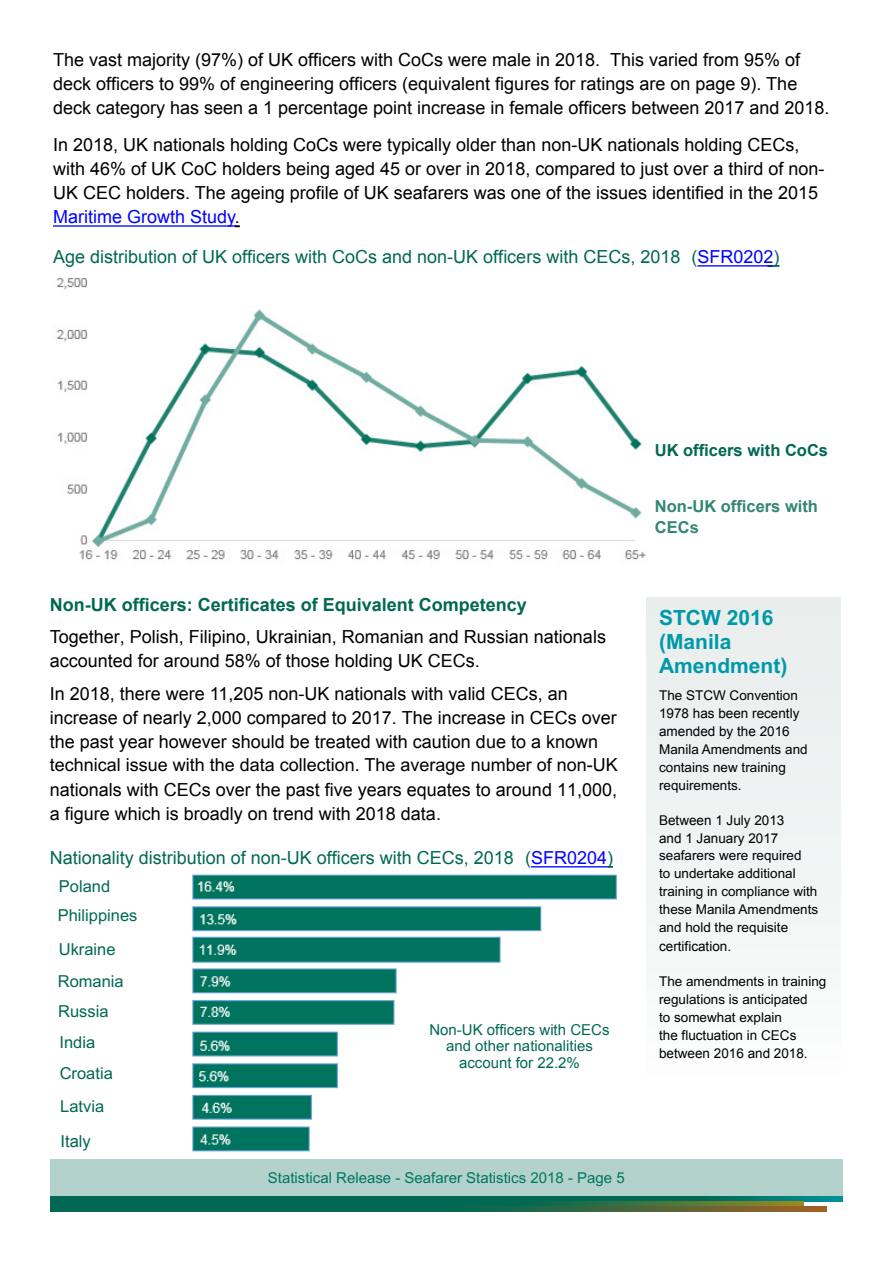
<style>
.page{position:relative;width:893px;height:1263px;background:#fff}
.page>*{position:absolute;margin:0;border:0;box-sizing:border-box;transform-origin:0 0}
.t1{font:21px/24px "Arial Bold MT23";color:#0099a9}
.t2{font:18px/24px "Arial 211";color:#000}
.t3{font:18px/24px "Arial 210";color:#000}
.t4{font:18px "Arial 211";color:#006853}
.t5{font:18px "Arial 210";color:#006853}
.t6{font:16.5px/29.5px "Arial MT28";color:#006853}
.t7{font:16.5px/21px "Arial Bold MT4";color:#338675}
.t8{font:16.5px "Arial Bold MT4";color:#006853}
.t9{font:15px/16.5px "Arial 28";color:#006853;text-align:center}
.t10{font:15px "Arial MT28";color:#007662}
.t11{font:13.5px/18px "Arial MT28";color:#000}
.s1{font-family:"Arial"}
.s2{color:#00f}
.s3{font-family:"Arial MT210";color:#00f}
.s4{font-family:"Arial Bold MT7";color:#006853}
.s5{font-family:"Arial MT213"}
.s6{font-family:"Arial MT213";color:#00f}
.s7{font-family:"Arial 28"}
.s8{font-family:"Arial MT28"}
.s9{font-family:"Arial Bold MT23"}
</style>
<div class="page">
<div style="left:50px;top:1160px;width:792px;height:36px;background:#b3d2cb"></div>
<svg style="left:50px;top:1196px;width:792px;height:5px;background:#006b59"></svg>
<svg style="left:50px;top:1201px;width:753px;height:5px;background:#1b6d4a"></svg>
<svg style="left:50px;top:1206px;width:777px;height:6px;background:#256647"></svg>
<div style="left:646px;top:597px;width:194px;height:483px;background:#f1f4f3"></div>
<img style="left:56px;top:278px;width:590px;height:282px">
<img style="left:192px;top:874px;width:425px;height:278px">
<hr style="left:531px;top:866px;width:76px;height:1px;background:#00f">
<hr style="left:53px;top:225px;width:183px;height:2px;background:#00f">
<hr style="left:697px;top:265px;width:76px;height:2px;background:#00f">
<svg style="left:767px;top:266px;width:12px;height:1px"></svg>
<p class="t2" style="left:53px;top:48px;width:778px">The vast majority (97%) of UK officers with CoCs w<span class="s1">e</span>re male in 2018. This varied from 95% of deck officers to 99% of engineering officers (equivalent figures for ratings are on page 9). The deck category has seen a 1 percentage point increase in female officers between 2017 and 2018.</p>
<p class="t2" style="left:53px;top:133px;width:773px">In 2018, UK nationals holding CoCs were typically older than non-UK nationals holding CECs, with 46% of UK CoC holders being aged 45 or over in 2018, compared to just over a third of non-UK CEC holders. The ageing profile of UK seafarers was one of the issues ident<span class="s1">i</span>fied in the 2015<br><span class="s2">Maritime Growth Study</span><span class="s1">.</span></p>
<p class="t4" style="left:53px;top:244px;width:728px">Age distribution of UK officers with CoCs and non-UK o<span class="s1">f</span>ficers with CECs, 2018 <span class="s1">(</span><span class="s3">SFR0202</span>)</p>
<p class="t8" style="left:655px;top:439px;width:175px">UK officers with CoCs</p>
<p class="t3" style="left:50px;top:588px;width:558px;line-height:32.5px"><span class="s4">Non-UK officers: Certificates of Equivalent Competency<br></span>Together, Polish, Filipino, Ukrainian, Romanian and Russian nationals</p>
<p class="t3" style="left:50px;top:644px;width:519px;line-height:32.5px">accounted for around 58% of those holding UK CECs.<br>In 2018, there were 11,205 non-UK nationals with valid CECs, an</p>
<p class="t3" style="left:50px;top:705px;width:569px">increase of nearly 2,000 compared to 2017. The increase in CECs over the past year however should be treated with caution due to a known <span class="s5">technical issue with the data collection. The average number of non-UK </span>nationals with CECs over the past five years equates to around <span class="s1">1</span>1,000, a figure which is broadly on trend with 2018 data<span class="s1">.</span></p>
<p class="t5" style="left:50px;top:845px;width:565px">Nationality distribution of non-UK officers with CECs, 201<span class="s1">8 (</span><span class="s6">SFR0204</span>)</p>
<p class="t6" style="left:58px;top:871px;width:81px">Poland<br>Philippines</p>
<p class="t6" style="left:59px;top:934px;width:58px">Ukraine</p>
<p class="t6" style="left:58px;top:966px;width:68px;line-height:30.3px">Romania<br>Russia</p>
<p class="t6" style="left:60px;top:1028px;width:37px">India</p>
<p class="t6" style="left:60px;top:1058px;width:55px">Croatia</p>
<p class="t6" style="left:60px;top:1088px;width:46px;line-height:35px">Latvia<br><span class="s7">Italy</span></p>
<p class="t9" style="left:429px;top:1021px;width:182px">Non-UK officers with CECs <span class="s8">and other nationalities </span>account for 22.2%</p>
<p class="t10" style="left:268px;top:1168px;width:358px">Statistical Release - Seafarer Statistics 2018 - Page 5</p>
<p class="t7" style="left:655px;top:496px;width:165px">Non-UK officers with<br><span class="s9">CECs</span></p>
<p class="t1" style="left:659px;top:606px;width:130px">STCW 2016 (Manila<br>Amendment)</p>
<p class="t11" style="left:659px;top:686px;width:150px">The STCW Convention<br><span class="s7">1978 has been recently amended by the 2016<br></span>Manila Amendments and contains new training requirements.</p>
<p class="t11" style="left:659px;top:811px;width:161px"><span class="s7">Between 1 July 2013<br>and 1 January 2017 </span>seafarers were required<br>to undertake additional training in compliance with these Manila Amendments and hold the requisite <span class="s7">certification</span><span class="s1">.</span></p>
<p class="t11" style="left:659px;top:972px;width:169px">The amendments in training regulations is anticipated<br>to somewhat explain<br><span class="s7">the fluctuation in CECs between 2016 and 2018.</span></p>
</div>
